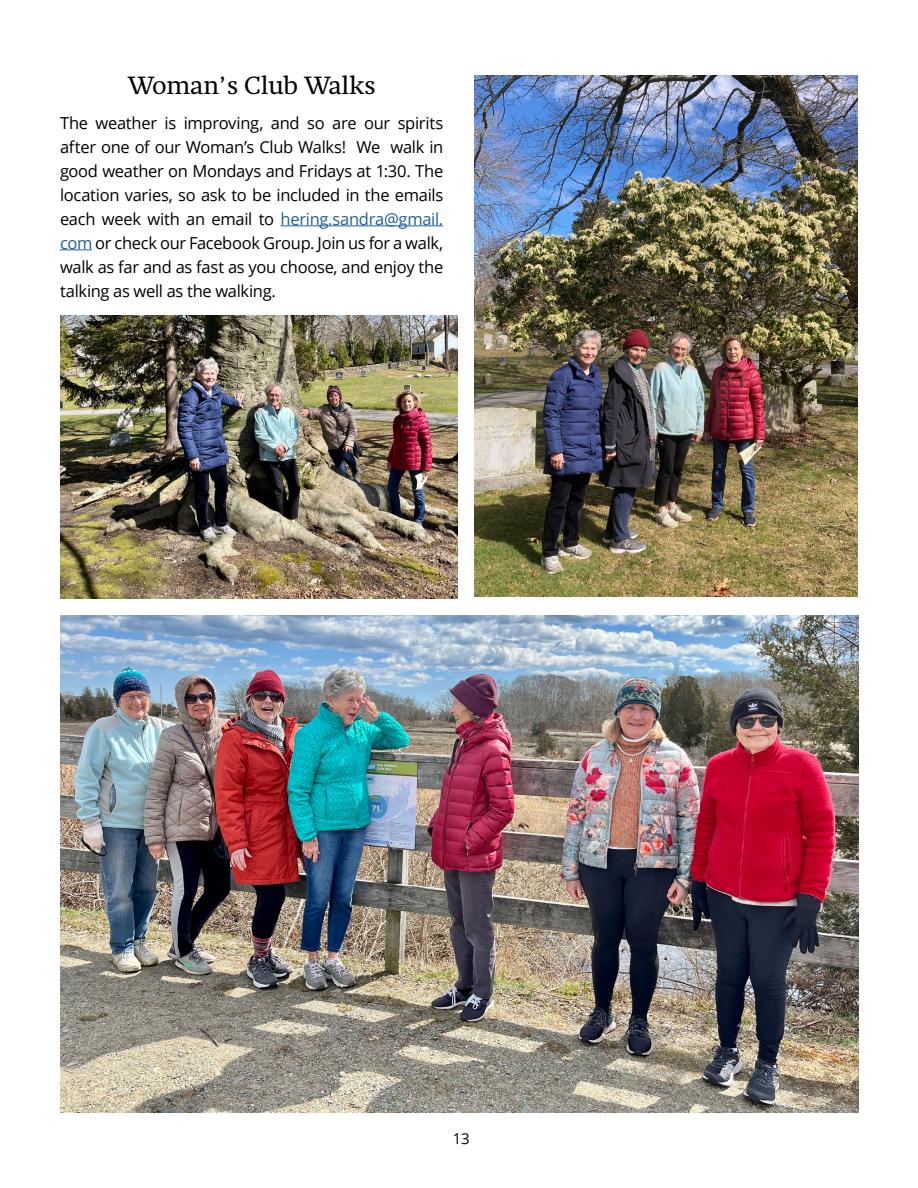
<style>
.page{position:relative;width:918px;height:1188px;background:#fff}
.page>*{position:absolute;margin:0;border:0;box-sizing:border-box;transform-origin:0 0}
.t1{font:25.5px "Mafra";letter-spacing:-.01em;color:#000}
.t2{font:16.5px/24px "Open Sans";letter-spacing:-.02em;color:#000;text-align:justify}
.t3{font:15px "Open Sans";color:#000}
.s1{color:#215e9e}
</style>
<div class="page">
<hr style="left:281px;top:225px;width:162px;height:1px;background:#215e9e">
<hr style="left:60px;top:249px;width:32px;height:1px;background:#215e9e">
<img style="left:60px;top:615px;width:798px;height:498px">
<img style="left:475px;top:75px;width:383px;height:522px">
<img style="left:60px;top:315px;width:398px;height:283px">
<h1 class="t1" style="left:127px;top:70px;width:250px">Woman’s Club Walks</h1>
<p class="t2" style="left:60px;top:110px;width:385px">The weather is improving, and so are our spirits after one of our Woman’s Club Walks! We walk in good weather on Mondays and Fridays at 1:30. The location varies, so ask to be included in the emails each week with an email to <span class="s1">hering.sandra@gmail. com</span> or check our Facebook Group. Join us for a walk, walk as far and as fast as you choose, and enjoy the talking as well as the walking.</p>
<p class="t3" style="left:453px;top:1128px;width:19px">13</p>
</div>
